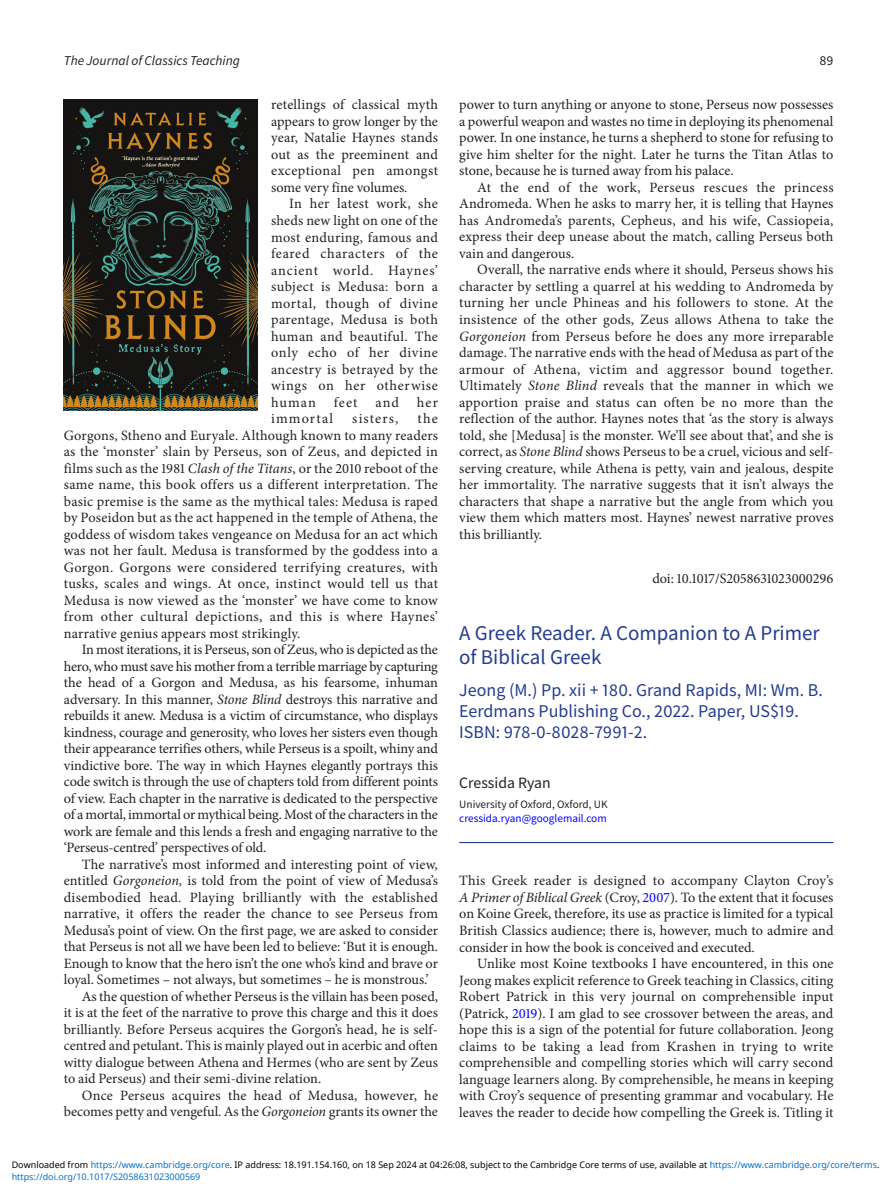
<style>
.page{position:relative;width:893px;height:1191px;background:#fff}
.page>*{position:absolute;margin:0;border:0;box-sizing:border-box;transform-origin:0 0}
.t1{font:21px/24px "Source Sans Pro";color:#243c90}
.t2{font:18px/21px "Source Sans Pro";color:#243c90}
.t3{font:15.75px "Source Sans Pro";color:#231f20}
.t4{font:14.25px/16.5px "Minion Pro";color:#231f20;text-align:justify}
.t5{font:14.25px "Minion Pro";letter-spacing:.025em;color:#231f20}
.t6{font:14.25px "Minion Pro";letter-spacing:.08em;color:#231f20}
.t7{font:14.25px "Minion Pro";letter-spacing:.075em;color:#231f20}
.t8{font:italic 13.5px "Source Sans Pro";color:#231f20}
.t9{font:13.5px "Source Sans Pro";color:#231f20}
.t10{font:11.25px "Source Sans Pro";color:#231f20}
.t11{font:11.25px "Source Sans Pro";color:#00f}
.t12{font:9px "Noto Sans";color:#000}
.t13{font:9px "Noto Sans";color:#0172cf}
.s1{font-style:italic}
.s2{color:#00f}
.s3{color:#0172cf}
</style>
<div class="page">
<img style="left:64px;top:99px;width:194px;height:311px">
<hr style="left:459px;top:842px;width:374px;height:1px;background:#243c90">
<p class="t8" style="left:64px;top:51px;width:178px">The Journal of Classics Teaching</p>
<p class="t9" style="left:820px;top:51px;width:15px">89</p>
<p class="t4" style="left:459px;top:97px;width:376px">power to turn anything or anyone to stone, Perseus now possesses a powerful weapon and wastes no time in deploying its phenomenal power. In one instance, he turns a shepherd to stone for refusing to give him shelter for the night. Later he turns the Titan Atlas to stone, because he is turned away from his palace.</p>
<p class="t4" style="left:459px;top:179px;width:376px;text-indent:18px">At the end of the work, Perseus rescues the princess Andromeda. When he asks to marry her, it is telling that Haynes has Andromeda’s parents, Cepheus, and his wife, Cassiopeia, express their deep unease about the match, calling Perseus both vain and dangerous.</p>
<p class="t4" style="left:459px;top:262px;width:376px;text-indent:18px">Overall, the narrative ends where it should, Perseus shows his character by settling a quarrel at his wedding to Andromeda by turning her uncle Phineas and his followers to stone. At the insistence of the other gods, Zeus allows Athena to take the <span class="s1">Gorgoneion</span> from Perseus before he does any more irreparable damage. The narrative ends with the head of Medusa as part of the armour of Athena, victim and aggressor bound together.<br>Ultimately <span class="s1">Stone Blind</span> reveals that the manner in which we apportion praise and status can often be no more than the reflection of the author. Haynes notes that ‘as the story is always told, she [Medusa] is the monster. We’ll see about that’, and she is correct, as <span class="s1">Stone Blind</span> shows Perseus to be a cruel, vicious and self&shy;serving creature, while Athena is petty, vain and jealous, despite her immortality. The narrative suggests that it isn’t always the characters that shape a narrative but the angle from which you view them which matters most. Haynes’ newest narrative proves this brilliantly.</p>
<p class="t4" style="left:652px;top:570px;width:183px">doi: 10.1017/S2058631023000296</p>
<p class="t4" style="left:271px;top:97px;width:168px">retellings of classical myth appears to grow longer by the year, Natalie Haynes stands out as the preeminent and exceptional pen amongst some very fine volumes.</p>
<p class="t4" style="left:271px;top:196px;width:168px;text-indent:18px">In her latest work, she sheds new light on one of the most enduring, famous and feared characters of the ancient world. Haynes’ subject is Medusa: born a mortal, though of divine parentage, Medusa is both human and beautiful. The only echo of her divine ancestry is betrayed by the wings on her otherwise human</p>
<p class="t4" style="left:334px;top:394px;width:25px">feet</p>
<p class="t4" style="left:375px;top:394px;width:25px">and</p>
<p class="t4" style="left:417px;top:394px;width:23px">her</p>
<p class="t4" style="left:64px;top:410px;width:376px;text-indent:354px">the Gorgons, Stheno and Euryale. Although known to many readers as the ‘monster’ slain by Perseus, son of Zeus, and depicted in films such as the 1981 <span class="s1">Clash of the Titans</span>, or the 2010 reboot of the same name, this book offers us a different interpretation. The basic premise is the same as the mythical tales: Medusa is raped by Poseidon but as the act happened in the temple of Athena, the goddess of wisdom takes vengeance on Medusa for an act which was not her fault. Medusa is transformed by the goddess into a Gorgon. Gorgons were considered terrifying creatures, with tusks, scales and wings. At once, instinct would tell us that Medusa is now viewed as the ‘monster’ we have come to know from other cultural depictions, and this is where Haynes’ narrative genius appears most strikingly.</p>
<p class="t4" style="left:64px;top:641px;width:376px;text-indent:18px">In most iterations, it is Perseus, son of Zeus, who is depicted as the hero, who must save his mother from a terrible marriage by capturing the head of a Gorgon and Medusa, as his fearsome, inhuman adversary. In this manner, <span class="s1">Stone Blind</span> destroys this narrative and rebuilds it anew. Medusa is a victim of circumstance, who displays kindness, courage and generosity, who loves her sisters even though their appearance terrifies others, while Perseus is a spoilt, whiny and vindictive bore. The way in which Haynes elegantly portrays this code switch is through the use of chapters told from different points of view. Each chapter in the narrative is dedicated to the perspective of a mortal, immortal or mythical being. Most of the characters in the work are female and this lends a fresh and engaging narrative to the ‘Perseus-centred’ perspectives of old.</p>
<p class="t4" style="left:82px;top:856px;width:358px">The narrative’s most informed and interesting point of view,</p>
<p class="t4" style="left:64px;top:872px;width:376px">entitled <span class="s1">Gorgoneion,</span> is told from the point of view of Medusa’s</p>
<p class="t5" style="left:64px;top:887px;width:376px">disembodied head. Playing brilliantly with the established</p>
<p class="t4" style="left:64px;top:905px;width:376px">narrative, it offers the reader the chance to see Perseus from</p>
<p class="t4" style="left:64px;top:922px;width:376px">Medusa’s point of view. On the first page, we are asked to consider</p>
<p class="t4" style="left:64px;top:938px;width:376px">that Perseus is not all we have been led to believe: ‘But it is enough.</p>
<p class="t4" style="left:64px;top:955px;width:376px">Enough to know that the hero isn’t the one who’s kind and brave or</p>
<p class="t4" style="left:64px;top:971px;width:366px">loyal. Sometimes – not always, but sometimes – he is monstrous.’</p>
<p class="t4" style="left:82px;top:988px;width:358px">As the question of whether Perseus is the villain has been posed,</p>
<p class="t4" style="left:64px;top:1004px;width:376px">it is at the feet of the narrative to prove this charge and this it does</p>
<p class="t4" style="left:64px;top:1021px;width:376px">brilliantly. Before Perseus acquires the Gorgon’s head, he is self-</p>
<p class="t4" style="left:64px;top:1037px;width:376px">centred and petulant. This is mainly played out in acerbic and often</p>
<p class="t4" style="left:64px;top:1054px;width:376px">witty dialogue between Athena and Hermes (who are sent by Zeus</p>
<p class="t4" style="left:64px;top:1070px;width:259px">to aid Perseus) and their semi-divine relation.</p>
<p class="t4" style="left:82px;top:1087px;width:358px">Once Perseus acquires the head of Medusa, however, he</p>
<p class="t4" style="left:64px;top:1103px;width:376px">becomes petty and vengeful. As the <span class="s1">Gorgoneion</span> grants its owner the</p>
<p class="t6" style="left:271px;top:409px;width:63px">immortal</p>
<p class="t7" style="left:352px;top:409px;width:48px">sisters,</p>
<h1 class="t1" style="left:459px;top:621px;width:362px">A Greek Reader. A Companion to A Primer of Biblical Greek</h1>
<p class="t2" style="left:459px;top:679px;width:365px">Jeong (M.) Pp. xii + 180. Grand Rapids, MI: Wm. B.<br>Eerdmans Publishing Co., 2022. Paper, US$19.<br>ISBN: 978-0-8028-7991-2.</p>
<p class="t3" style="left:459px;top:772px;width:93px">Cressida Ryan</p>
<p class="t10" style="left:459px;top:797px;width:150px">University of Oxford, Oxford, UK</p>
<p class="t11" style="left:459px;top:811px;width:149px">cressida.ryan@googlemail.com</p>
<p class="t4" style="left:459px;top:872px;width:376px">This Greek reader is designed to accompany Clayton Croy’s <span class="s1">A Primer of Biblical Greek</span> (Croy, <span class="s2">2007</span>). To the extent that it focuses on Koine Greek, therefore, its use as practice is limited for a typical British Classics audience; there is, however, much to admire and consider in how the book is conceived and executed.</p>
<p class="t4" style="left:459px;top:955px;width:376px;text-indent:18px">Unlike most Koine textbooks I have encountered, in this one Jeong makes explicit reference to Greek teaching in Classics, citing Robert Patrick in this very journal on comprehensible input (Patrick, <span class="s2">2019</span>). I am glad to see crossover between the areas, and hope this is a sign of the potential for future collaboration. Jeong claims to be taking a lead from Krashen in trying to write comprehensible and compelling stories which will carry second language learners along. By comprehensible, he means in keeping with Croy’s sequence of presenting grammar and vocabulary. He leaves the reader to decide how compelling the Greek is. Titling it</p>
<p class="t12" style="left:12px;top:1158px;width:869px">Downloaded from <span class="s3">https://www.cambridge.org/core</span>. IP address: 18.191.154.160, on 18 Sep 2024 at 04:26:08, subject to the Cambridge Core terms of use, available at <span class="s3">https://www.cambridge.org/core/terms</span>.</p>
<p class="t13" style="left:12px;top:1170px;width:190px">https://doi.org/10.1017/S2058631023000569</p>
</div>
